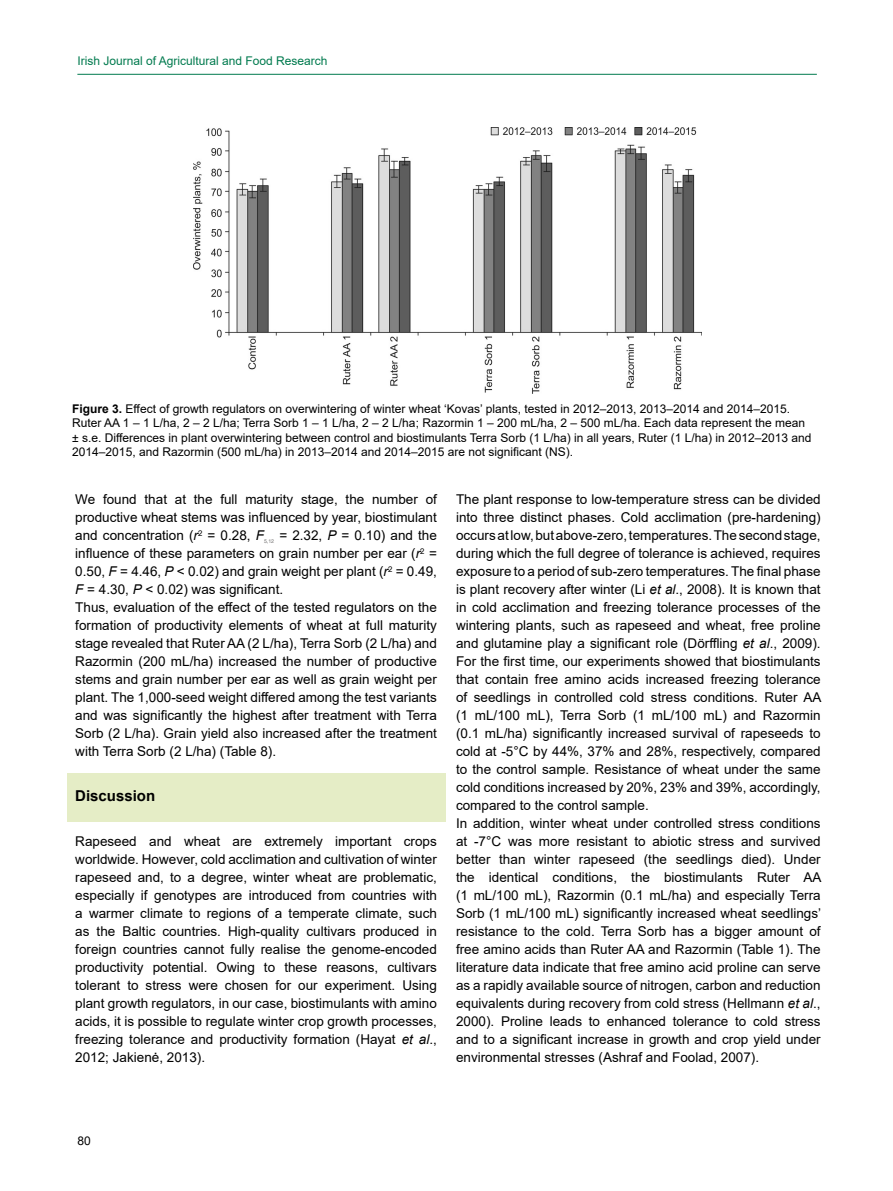
<style>
.page{position:relative;width:893px;height:1191px;background:#fff}
.page>*{position:absolute;margin:0;border:0;box-sizing:border-box;transform-origin:0 0}
.t1{font:700 15px "Arial";color:#000}
.t2{font:13.5px/18px "Arial";color:#000}
.t3{font:12px/14.4px "Arial";color:#000}
.t4{font:12px "Arial";color:#007a4e}
.t5{font:5.25px "Switzer EFN";color:#706f6f}
.s1{font-weight:700}
.s2{font-style:italic}
</style>
<div class="page">
<hr style="left:77px;top:74px;width:740px;height:1px;background:#007a4e">
<div style="left:67px;top:773px;width:378px;height:48px;background:#e5edc6"></div>
<img style="left:193px;top:128px;width:509px;height:265px">
<p class="t4" style="left:77px;top:53px;width:252px">Irish Journal of Agricultural and Food Research</p>
<p class="t3" style="left:72px;top:401px;width:741px"><span class="s1">Figure 3.</span> Effect of growth regulators on overwintering of winter wheat ‘Kovas’ plants, tested in 2012–2013, 2013–2014 and 2014–2015.<br>Ruter AA 1 – 1 L/ha, 2 – 2 L/ha; Terra Sorb 1 – 1 L/ha, 2 – 2 L/ha; Razormin 1 – 200 mL/ha, 2 – 500 mL/ha. Each data represent the mean ± s.e. Differences in plant overwintering between control and biostimulants Terra Sorb (1 L/ha) in all years, Ruter (1 L/ha) in 2012–2013 and 2014–2015, and Razormin (500 mL/ha) in 2013–2014 and 2014–2015 are not significant (NS).</p>
<p class="t2" style="left:75px;top:490px;width:363px;text-align:justify">We found that at the full maturity stage, the number of productive wheat stems was influenced by year, biostimulant and concentration (<span class="s2">r</span><sup>2</sup> = 0.28, <span class="s2">F</span></p>
<p class="t5" style="left:264px;top:538px;width:12px">5,12</p>
<p class="t2" style="left:75px;top:526px;width:363px;text-indent:204px">= 2.32, <span class="s2">P</span> = 0.10) and the influence of these parameters on grain number per ear (<span class="s2">r</span><sup>2</sup> = 0.50, <span class="s2">F</span> = 4.46, <span class="s2">P</span> &lt; 0.02) and grain weight per plant (<span class="s2">r</span><sup>2</sup> = 0.49, <span class="s2">F</span> = 4.30, <span class="s2">P</span> &lt; 0.02) was significant.<br>Thus, evaluation of the effect of the tested regulators on the formation of productivity elements of wheat at full maturity stage revealed that Ruter AA (2 L/ha), Terra Sorb (2 L/ha) and Razormin (200 mL/ha) increased the number of productive stems and grain number per ear as well as grain weight per plant. The 1,000-seed weight differed among the test variants and was significantly the highest after treatment with Terra Sorb (2 L/ha). Grain yield also increased after the treatment with Terra Sorb (2 L/ha) (Table 8).</p>
<p class="t1" style="left:75px;top:785px;width:82px">Discussion</p>
<p class="t2" style="left:75px;top:832px;width:363px;text-align:justify">Rapeseed and wheat are extremely important crops worldwide. However, cold acclimation and cultivation of winter rapeseed and, to a degree, winter wheat are problematic, especially if genotypes are introduced from countries with a warmer climate to regions of a temperate climate, such as the Baltic countries. High-quality cultivars produced in foreign countries cannot fully realise the genome-encoded productivity potential. Owing to these reasons, cultivars tolerant to stress were chosen for our experiment. Using plant growth regulators, in our case, biostimulants with amino acids, it is possible to regulate winter crop growth processes, freezing tolerance and productivity formation (Hayat <span class="s2">et al</span>., 2012; Jakienė, 2013).</p>
<p class="t2" style="left:456px;top:490px;width:367px">The plant response to low-temperature stress can be divided into three distinct phases. Cold acclimation (pre-hardening) occurs at low, but above-zero, temperatures. The second stage, during which the full degree of tolerance is achieved, requires exposure to a period of sub-zero temperatures. The final phase is plant recovery after winter (Li <span class="s2">et al</span>., 2008). It is known that in cold acclimation and freezing tolerance processes of the wintering plants, such as rapeseed and wheat, free proline and glutamine play a significant role (Dörffling <span class="s2">et al</span>., 2009).<br>For the first time, our experiments showed that biostimulants that contain free amino acids increased freezing tolerance of seedlings in controlled cold stress conditions. Ruter AA (1 mL/100 mL), Terra Sorb (1 mL/100 mL) and Razormin (0.1 mL/ha) significantly increased survival of rapeseeds to cold at -5°C by 44%, 37% and 28%, respectively, compared to the control sample. Resistance of wheat under the same cold conditions increased by 20%, 23% and 39%, accordingly, compared to the control sample.<br>In addition, winter wheat under controlled stress conditions at -7°C was more resistant to abiotic stress and survived better than winter rapeseed (the seedlings died). Under the identical conditions, the biostimulants Ruter AA (1 mL/100 mL), Razormin (0.1 mL/ha) and especially Terra Sorb (1 mL/100 mL) significantly increased wheat seedlings’ resistance to the cold. Terra Sorb has a bigger amount of free amino acids than Ruter AA and Razormin (Table 1). The literature data indicate that free amino acid proline can serve as a rapidly available source of nitrogen, carbon and reduction equivalents during recovery from cold stress (Hellmann <span class="s2">et al</span>., 2000). Proline leads to enhanced tolerance to cold stress and to a significant increase in growth and crop yield under environmental stresses (Ashraf and Foolad, 2007).</p>
<p class="t3" style="left:78px;top:1133px;width:15px">80</p>
</div>
